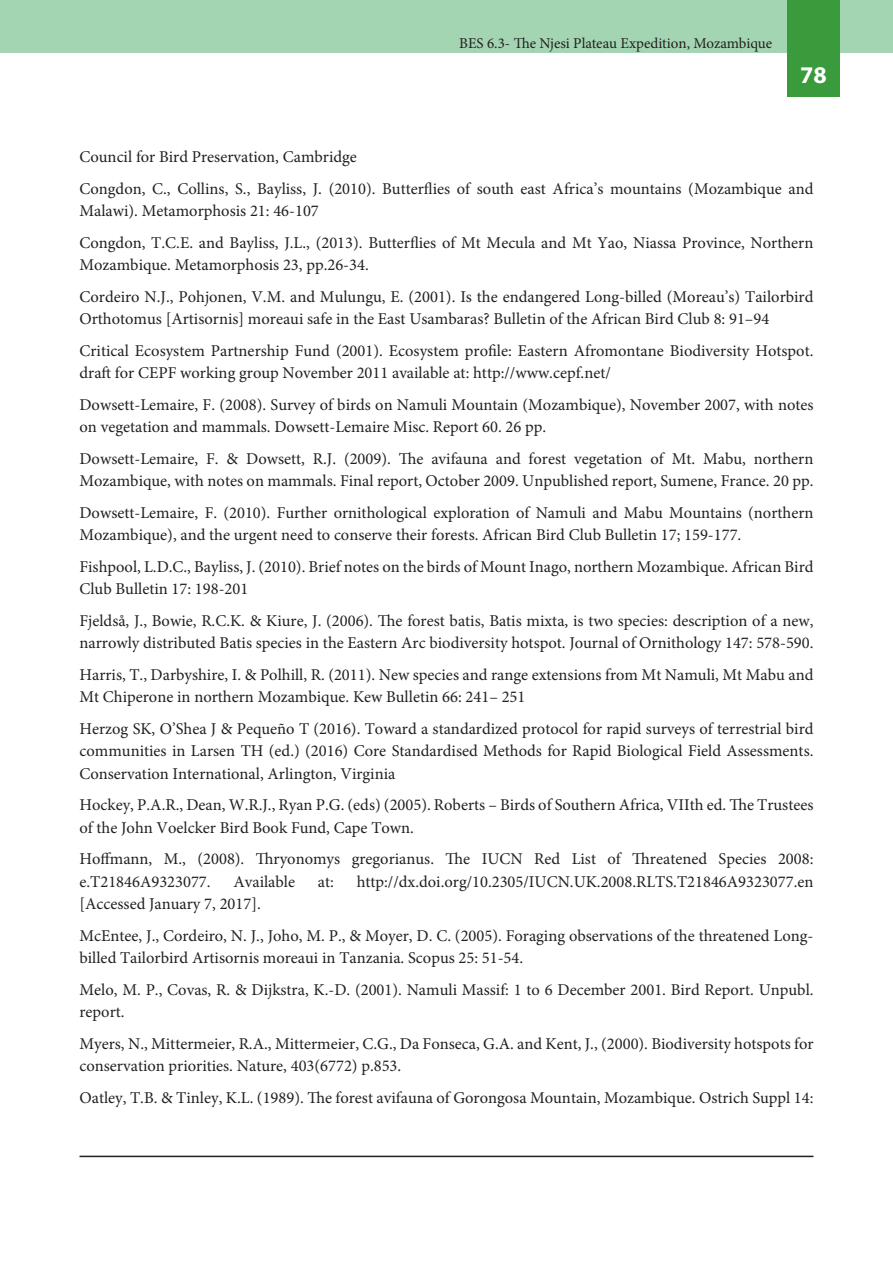
<style>
.page{position:relative;width:893px;height:1263px;background:#fff}
.page>*{position:absolute;margin:0;border:0;box-sizing:border-box;transform-origin:0 0}
.t1{font:700 24px "Myriad Pro";color:#fff}
.t2{font:16.5px/22.5px "Minion Pro";color:#231f20}
.t3{font:15px "Minion Pro";color:#231f20}
</style>
<div class="page">
<div style="left:0;top:0;width:893px;height:53px;background:#a3d5b2"></div>
<div style="left:787px;top:0;width:53px;height:97px;background:#399b3c"></div>
<hr style="left:79px;top:1156px;width:734px;height:1px;background:#231f20">
<p class="t3" style="left:459px;top:33px;width:314px">BES 6.3- The Njesi Plateau Expedition, Mozambique</p>
<h1 class="t1" style="left:800px;top:59px;width:28px">78</h1>
<p class="t2" style="left:80px;top:146px;width:279px">Council for Bird Preservation, Cambridge</p>
<p class="t2" style="left:80px;top:177px;width:735px">Congdon, C., Collins, S., Bayliss, J. (2010). Butterflies of south east Africa’s mountains (Mozambique and<br>Malawi). Metamorphosis 21: 46-107</p>
<p class="t2" style="left:80px;top:231px;width:735px">Congdon, T.C.E. and Bayliss, J.L., (2013). Butterflies of Mt Mecula and Mt Yao, Niassa Province, Northern<br>Mozambique. Metamorphosis 23, pp.26-34.</p>
<p class="t2" style="left:80px;top:285px;width:735px">Cordeiro N.J., Pohjonen, V.M. and Mulungu, E. (2001). Is the endangered Long-billed (Moreau’s) Tailorbird<br>Orthotomus [Artisornis] moreaui safe in the East Usambaras? Bulletin of the African Bird Club 8: 91–94</p>
<p class="t2" style="left:80px;top:339px;width:735px">Critical Ecosystem Partnership Fund (2001). Ecosystem profile: Eastern Afromontane Biodiversity Hotspot. draft for CEPF working group November 2011 available at: http://www.cepf.net/</p>
<p class="t2" style="left:80px;top:393px;width:735px">Dowsett-Lemaire, F. (2008). Survey of birds on Namuli Mountain (Mozambique), November 2007, with notes on vegetation and mammals. Dowsett-Lemaire Misc. Report 60. 26 pp.</p>
<p class="t2" style="left:80px;top:447px;width:736px">Dowsett-Lemaire, F. &amp; Dowsett, R.J. (2009). The avifauna and forest vegetation of Mt. Mabu, northern<br>Mozambique, with notes on mammals. Final report, October 2009. Unpublished report, Sumene, France. 20 pp.</p>
<p class="t2" style="left:80px;top:501px;width:735px">Dowsett-Lemaire, F. (2010). Further ornithological exploration of Namuli and Mabu Mountains (northern<br>Mozambique), and the urgent need to conserve their forests. African Bird Club Bulletin 17; 159-177.</p>
<p class="t2" style="left:80px;top:555px;width:736px">Fishpool, L.D.C., Bayliss, J. (2010). Brief notes on the birds of Mount Inago, northern Mozambique. African Bird<br>Club Bulletin 17: 198-201</p>
<p class="t2" style="left:80px;top:609px;width:735px">Fjeldså, J., Bowie, R.C.K. &amp; Kiure, J. (2006). The forest batis, Batis mixta, is two species: description of a new, narrowly distributed Batis species in the Eastern Arc biodiversity hotspot. Journal of Ornithology 147: 578-590.</p>
<p class="t2" style="left:80px;top:663px;width:735px">Harris, T., Darbyshire, I. &amp; Polhill, R. (2011). New species and range extensions from Mt Namuli, Mt Mabu and<br>Mt Chiperone in northern Mozambique. Kew Bulletin 66: 241– 251</p>
<p class="t2" style="left:80px;top:717px;width:735px;text-align:justify">Herzog SK, O’Shea J &amp; Pequeño T (2016). Toward a standardized protocol for rapid surveys of terrestrial bird communities in Larsen TH (ed.) (2016) Core Standardised Methods for Rapid Biological Field Assessments.<br>Conservation International, Arlington, Virginia</p>
<p class="t2" style="left:80px;top:794px;width:735px">Hockey, P.A.R., Dean, W.R.J., Ryan P.G. (eds) (2005). Roberts – Birds of Southern Africa, VIIth ed. The Trustees of the John Voelcker Bird Book Fund, Cape Town.</p>
<p class="t2" style="left:80px;top:848px;width:735px">Hoffmann, M., (2008). Thryonomys gregorianus. The IUCN Red List of Threatened Species 2008: e.T21846A9323077.</p>
<p class="t2" style="left:233px;top:870px;width:63px">Available</p>
<p class="t2" style="left:318px;top:870px;width:18px">at:</p>
<p class="t2" style="left:357px;top:870px;width:458px">http://dx.doi.org/10.2305/IUCN.UK.2008.RLTS.T21846A9323077.en</p>
<p class="t2" style="left:80px;top:893px;width:183px">[Accessed January 7, 2017].</p>
<p class="t2" style="left:80px;top:924px;width:735px">McEntee, J., Cordeiro, N. J., Joho, M. P., &amp; Moyer, D. C. (2005). Foraging observations of the threatened Long&shy;billed Tailorbird Artisornis moreaui in Tanzania. Scopus 25: 51-54.</p>
<p class="t2" style="left:80px;top:978px;width:736px">Melo, M. P., Covas, R. &amp; Dijkstra, K.-D. (2001). Namuli Massif: 1 to 6 December 2001. Bird Report. Unpubl. report.</p>
<p class="t2" style="left:80px;top:1032px;width:735px">Myers, N., Mittermeier, R.A., Mittermeier, C.G., Da Fonseca, G.A. and Kent, J., (2000). Biodiversity hotspots for conservation priorities. Nature, 403(6772) p.853.</p>
<p class="t2" style="left:80px;top:1086px;width:735px">Oatley, T.B. &amp; Tinley, K.L. (1989). The forest avifauna of Gorongosa Mountain, Mozambique. Ostrich Suppl 14:</p>
</div>
